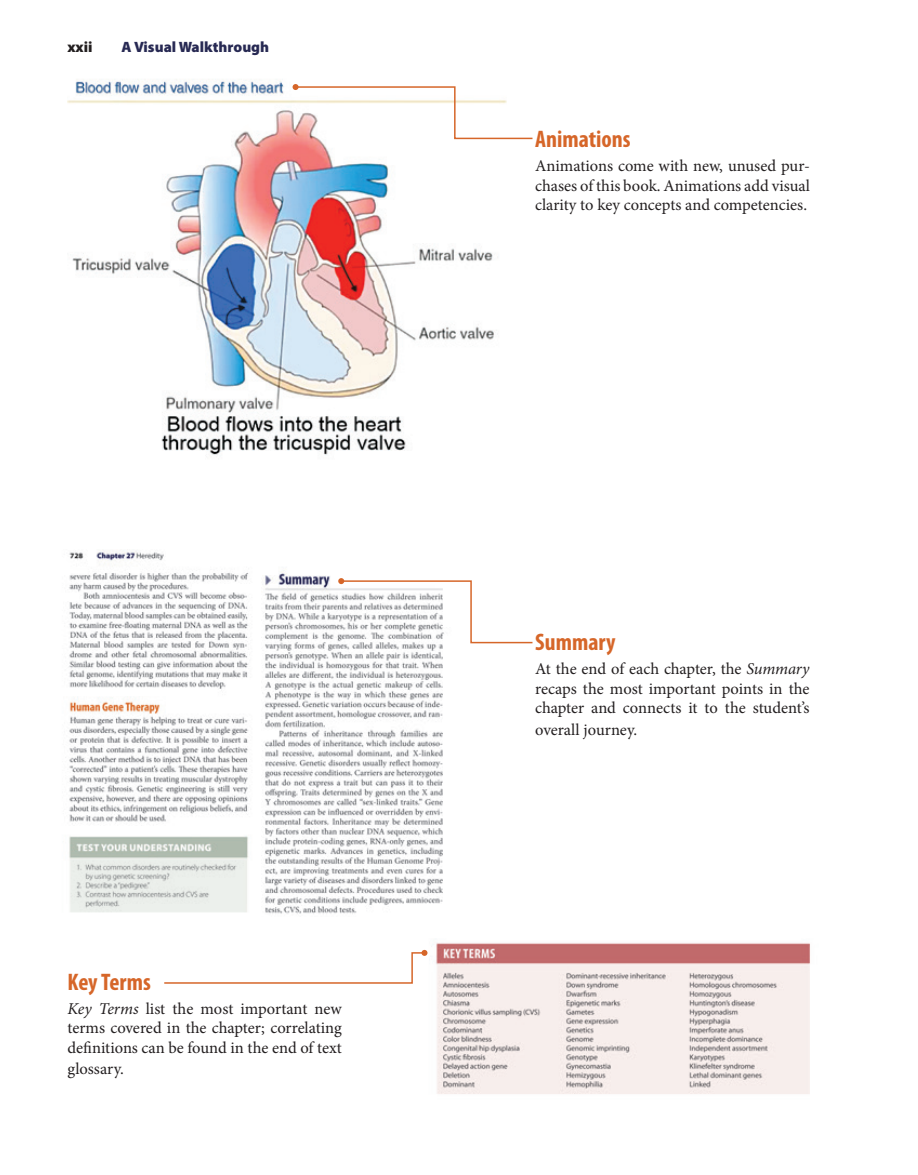
<style>
.page{position:relative;width:918px;height:1175px;background:#fff}
.page>*{position:absolute;margin:0;border:0;box-sizing:border-box;transform-origin:0 0}
.t1{font:700 condensed 24px "Myriad Pro";color:#d66629}
.TXT1{font:16.5px/19.5px "Minion Pro";color:#231f20;text-align:justify}
.t2{font:900 15px "Myriad Pro";color:#272953}
.t3{font:900 15px "Myriad Pro";color:#231f20}
.s1{font-style:italic}
</style>
<div class="page">
<img style="left:65px;top:551px;width:378px;height:363px">
<img style="left:424px;top:943px;width:386px;height:151px">
<svg style="left:338px;top:578px;width:195px;height:66px"></svg>
<svg style="left:164px;top:950px;width:264px;height:34px"></svg>
<img style="left:68px;top:79px;width:426px;height:376px">
<svg style="left:293px;top:84px;width:240px;height:56px"></svg>
<p class="t3" style="left:68px;top:37px;width:27px">xxii</p>
<p class="t2" style="left:122px;top:37px;width:149px">A Visual Walkthrough</p>
<h2 class="t1" style="left:68px;top:966px;width:85px">Key Terms</h2>
<p class="TXT1" style="left:68px;top:998px;width:276px"><span class="s1">Key Terms</span> list the most important new terms covered in the chapter; correlating definitions can be found in the end of text</p>
<p class="TXT1" style="left:68px;top:1059px;width:58px">glossary.</p>
<h2 class="t1" style="left:535px;top:124px;width:97px">Animations</h2>
<p class="TXT1" style="left:535px;top:156px;width:276px">Animations come with new, unused pur&shy;chases of this book. Animations add visual clarity to key concepts and competencies.</p>
<h2 class="t1" style="left:535px;top:627px;width:82px">Summary</h2>
<p class="TXT1" style="left:535px;top:659px;width:276px">At the end of each chapter, the <span class="s1">Summary </span>recaps the most important points in the chapter and connects it to the student’s</p>
<p class="TXT1" style="left:535px;top:719px;width:104px">overall journey.</p>
</div>
